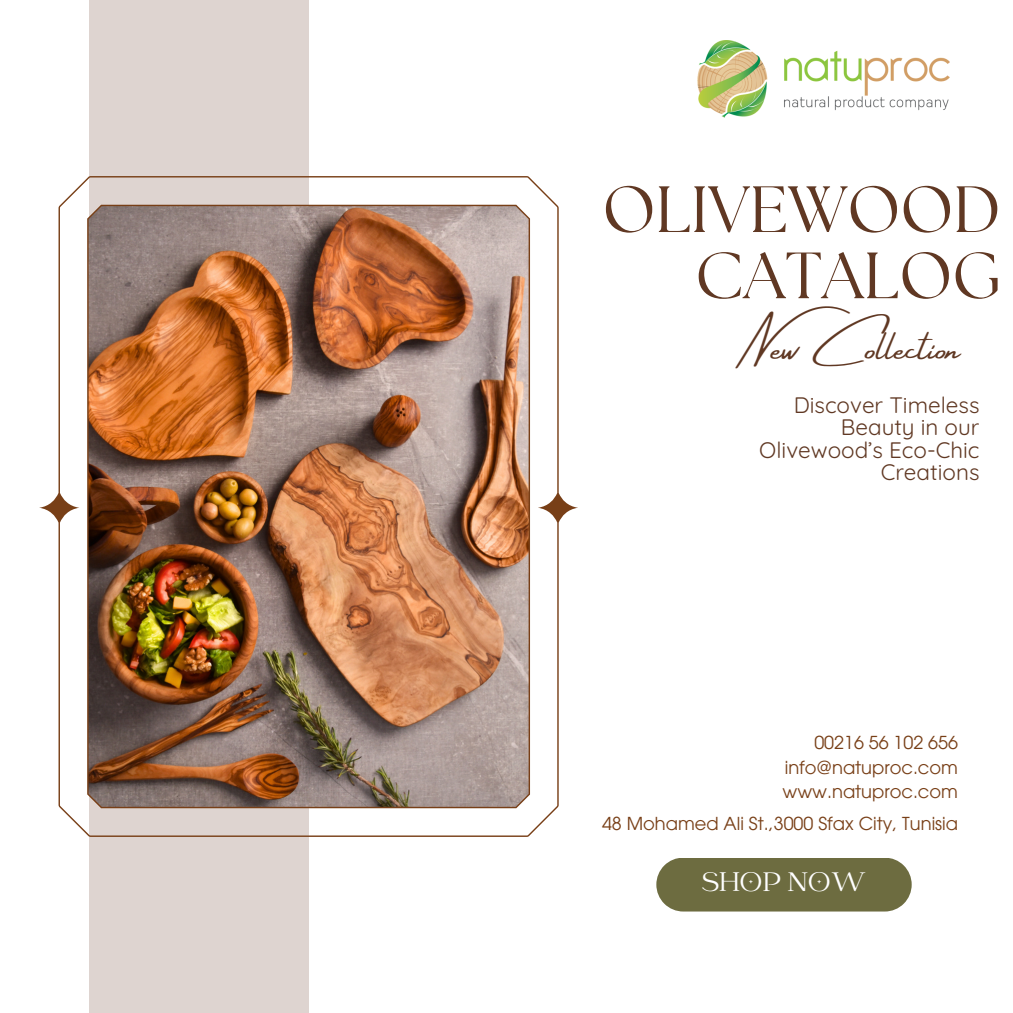
<style>
.page{position:relative;width:1013px;height:1013px;background:#fff}
.page>*{position:absolute;margin:0;border:0;box-sizing:border-box;transform-origin:0 0}
.t1{font:65.25px/66.1px "The Seasons";color:#603823;text-align:right}
.t2{font:38.62px "Amsterdam Four";color:#603823}
.t3{font:29.62px "Catchy Mager";color:#fff}
.t4{font:22.38px/22.5px "Quicksand";color:#603823;text-align:right}
.t5{font:17.88px "ITC Avant Garde Pro";color:#783f17}
</style>
<div class="page">
<div style="left:89px;top:0;width:219px;height:1012px;background:#ded4d0"></div>
<img style="left:39px;top:176px;width:539px;height:661px">
<div style="left:656px;top:858px;width:255px;height:53px;background:#6d6c40"></div>
<img style="left:697px;top:40px;width:252px;height:78px">
<p class="t1" style="left:602px;top:180px;width:399px">OLIVEWOOD<br>CATALOG</p>
<h3 class="t2" style="left:744px;top:327px;width:218px">New Collection</h3>
<p class="t4" style="left:759px;top:393px;width:222px">Discover Timeless<br>Beauty in our<br>Olivewood’s Eco-Chic<br>Creations</p>
<p class="t5" style="left:814px;top:736px;width:145px">00216 56 102 656</p>
<p class="t5" style="left:784px;top:760px;width:175px">info@natuproc.com</p>
<h4 class="t5" style="left:782px;top:785px;width:177px">www.natuproc.com</h4>
<h2 class="t5" style="left:602px;top:817px;width:357px">48 Mohamed Ali St.,3000 Sfax City, Tunisia</h2>
<h1 class="t3" style="left:702px;top:867px;width:166px">SHOP NOW</h1>
</div>
